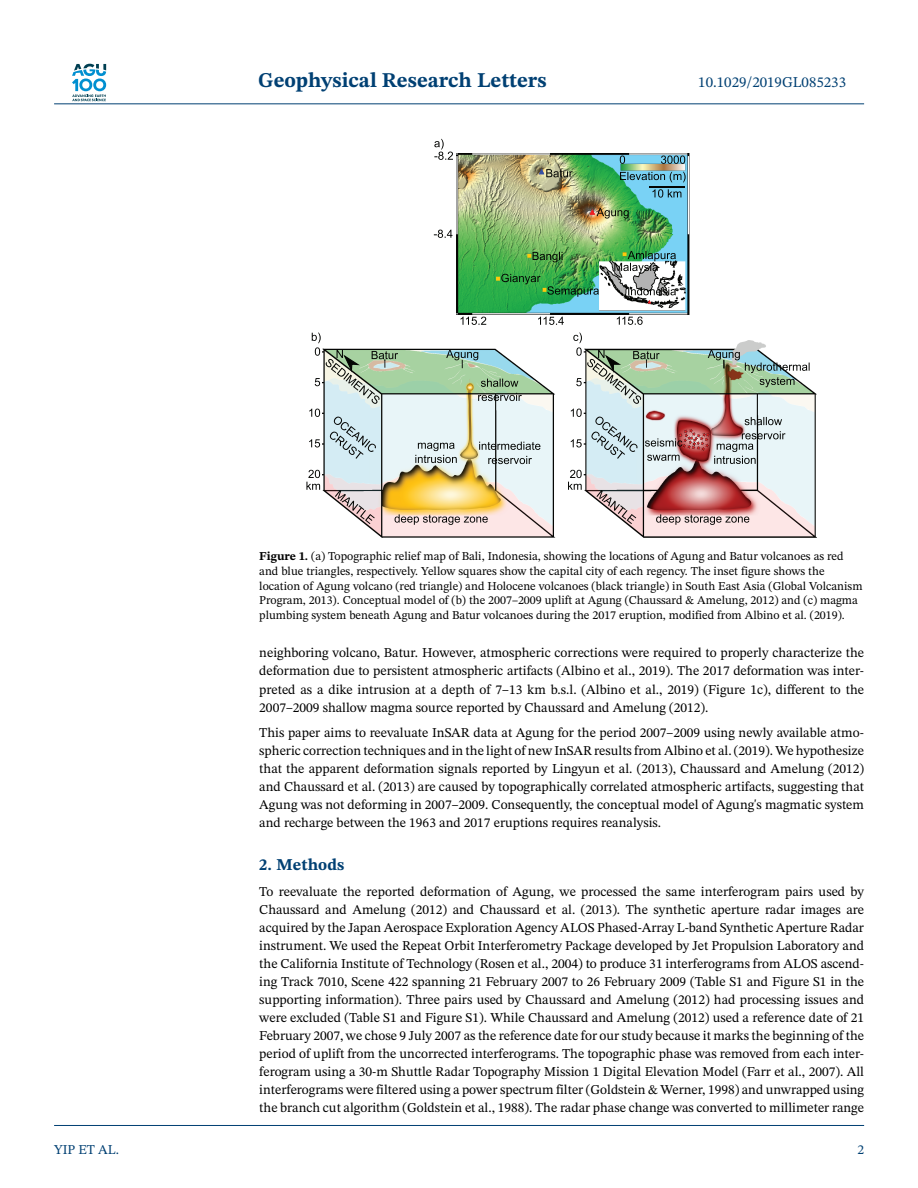
<style>
.page{position:relative;width:918px;height:1188px;background:#fff}
.page>*{position:absolute;margin:0;border:0;box-sizing:border-box;transform-origin:0 0}
.t1{font:700 21px "STIX Two Text";color:#004073}
.t2{font:700 16.5px "STIX Two Text";color:#004073}
.t3{font:15px "STIX Two Text";color:#004073}
.t4{font:13.5px/18px "STIX Two Text";color:#000;text-align:justify}
.t5{font:13.5px "STIX Two Text";color:#004073}
.t6{font:12px/15px "STIX Two Text";color:#000}
.s1{font-weight:700}
</style>
<div class="page">
<svg style="left:72px;top:64px;width:34px;height:37px"></svg>
<hr style="left:54px;top:103px;width:810px;height:1px;background:#004073">
<img style="left:322px;top:153px;width:495px;height:384px">
<svg style="left:479px;top:442px;width:61px;height:8px"></svg>
<svg style="left:488px;top:456px;width:44px;height:8px"></svg>
<svg style="left:335px;top:490px;width:40px;height:34px"></svg>
<svg style="left:306px;top:470px;width:14px;height:20px"></svg>
<svg style="left:309px;top:333px;width:89px;height:126px"></svg>
<svg style="left:395px;top:514px;width:93px;height:11px"></svg>
<svg style="left:415px;top:443px;width:42px;height:20px"></svg>
<svg style="left:481px;top:379px;width:37px;height:8px"></svg>
<svg style="left:478px;top:393px;width:44px;height:8px"></svg>
<svg style="left:446px;top:350px;width:32px;height:18px"></svg>
<svg style="left:596px;top:490px;width:40px;height:34px"></svg>
<svg style="left:568px;top:470px;width:14px;height:20px"></svg>
<svg style="left:656px;top:514px;width:93px;height:11px"></svg>
<svg style="left:571px;top:333px;width:239px;height:131px"></svg>
<hr style="left:649px;top:186px;width:36px;height:2px;background:#040503">
<svg style="left:434px;top:230px;width:19px;height:8px"></svg>
<svg style="left:501px;top:274px;width:40px;height:10px"></svg>
<svg style="left:533px;top:252px;width:30px;height:10px"></svg>
<svg style="left:547px;top:286px;width:52px;height:11px"></svg>
<svg style="left:614px;top:251px;width:62px;height:22px"></svg>
<svg style="left:628px;top:287px;width:48px;height:17px"></svg>
<svg style="left:652px;top:189px;width:29px;height:9px"></svg>
<svg style="left:620px;top:156px;width:5px;height:8px"></svg>
<svg style="left:461px;top:317px;width:103px;height:8px"></svg>
<svg style="left:617px;top:317px;width:26px;height:8px"></svg>
<svg style="left:434px;top:139px;width:19px;height:21px"></svg>
<svg style="left:620px;top:172px;width:66px;height:10px"></svg>
<svg style="left:661px;top:156px;width:24px;height:8px"></svg>
<svg style="left:590px;top:208px;width:39px;height:11px"></svg>
<svg style="left:539px;top:169px;width:34px;height:8px"></svg>
<hr style="left:54px;top:1125px;width:810px;height:1px;background:#004073">
<h1 class="t1" style="left:258px;top:72px;width:290px">Geophysical Research Letters</h1>
<p class="t3" style="left:698px;top:77px;width:149px">10.1029/2019GL085233</p>
<p class="t6" style="left:259px;top:549px;width:605px"><span class="s1">Figure 1.</span> (a) Topographic relief map of Bali, Indonesia, showing the locations of Agung and Batur volcanoes as red and blue triangles, respectively. Yellow squares show the capital city of each regency. The inset figure shows the location of Agung volcano (red triangle) and Holocene volcanoes (black triangle) in South East Asia (Global Volcanism Program, 2013). Conceptual model of (b) the 2007–2009 uplift at Agung (Chaussard &amp; Amelung, 2012) and (c) magma plumbing system beneath Agung and Batur volcanoes during the 2017 eruption, modified from Albino et al. (2019).</p>
<p class="t4" style="left:259px;top:645px;width:606px">neighboring volcano, Batur. However, atmospheric corrections were required to properly characterize the deformation due to persistent atmospheric artifacts (Albino et al., 2019). The 2017 deformation was inter&shy;preted as a dike intrusion at a depth of 7–13 km b.s.l. (Albino et al., 2019) (Figure 1c), different to the 2007–2009 shallow magma source reported by Chaussard and Amelung (2012).</p>
<p class="t4" style="left:259px;top:725px;width:606px">This paper aims to reevaluate InSAR data at Agung for the period 2007–2009 using newly available atmo&shy;spheric correction techniques and in the light of new InSAR results from Albino et al. (2019). We hypothesize that the apparent deformation signals reported by Lingyun et al. (2013), Chaussard and Amelung (2012) and Chaussard et al. (2013) are caused by topographically correlated atmospheric artifacts, suggesting that Agung was not deforming in 2007–2009. Consequently, the conceptual model of Agung's magmatic system and recharge between the 1963 and 2017 eruptions requires reanalysis.</p>
<p class="t2" style="left:259px;top:858px;width:87px">2. Methods</p>
<p class="t4" style="left:259px;top:883px;width:606px">To reevaluate the reported deformation of Agung, we processed the same interferogram pairs used by Chaussard and Amelung (2012) and Chaussard et al. (2013). The synthetic aperture radar images are acquired by the Japan Aerospace Exploration Agency ALOS Phased-Array L-band Synthetic Aperture Radar instrument. We used the Repeat Orbit Interferometry Package developed by Jet Propulsion Laboratory and the California Institute of Technology (Rosen et al., 2004) to produce 31 interferograms from ALOS ascend&shy;ing Track 7010, Scene 422 spanning 21 February 2007 to 26 February 2009 (Table S1 and Figure S1 in the supporting information). Three pairs used by Chaussard and Amelung (2012) had processing issues and were excluded (Table S1 and Figure S1). While Chaussard and Amelung (2012) used a reference date of 21<br>February 2007, we chose 9 July 2007 as the reference date for our study because it marks the beginning of the period of uplift from the uncorrected interferograms. The topographic phase was removed from each inter&shy;ferogram using a 30-m Shuttle Radar Topography Mission 1 Digital Elevation Model (Farr et al., 2007). All interferograms were filtered using a power spectrum filter (Goldstein &amp; Werner, 1998) and unwrapped using the branch cut algorithm (Goldstein et al., 1988). The radar phase change was converted to millimeter range</p>
<p class="t5" style="left:54px;top:1144px;width:66px">YIP ET AL.</p>
<p class="t5" style="left:857px;top:1144px;width:8px">2</p>
</div>
